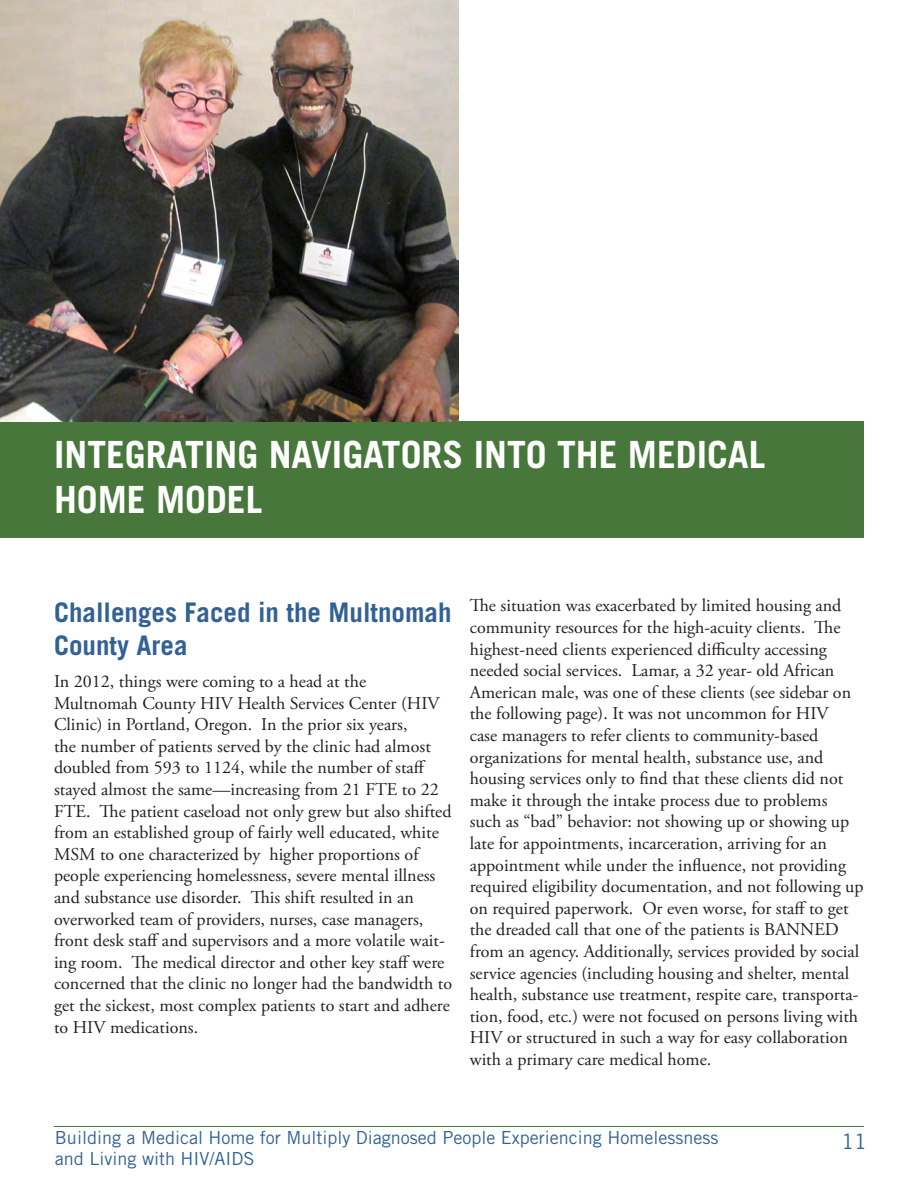
<style>
.page{position:relative;width:918px;height:1188px;background:#fff}
.page>*{position:absolute;margin:0;border:0;box-sizing:border-box;transform-origin:0 0}
.Heading1{font:700 37.5px/45px "Trade Gothic LT Std";color:#fff}
.Heading2{font:700 27px/32.4px "Trade Gothic LT Std";color:#326195}
.t1{font:21px "Trade Gothic LT Std";color:#326195}
.body_text{font:18px/21.6px "Adobe Garamond Pro";color:#231f20}
.t2{font:18px "Trade Gothic LT Std";color:#326195}
</style>
<div class="page">
<hr style="left:54px;top:1126px;width:810px;height:1px;background:#48773c">
<div style="left:0;top:421px;width:864px;height:117px;background:#48773c"></div>
<img style="left:0;top:0;width:459px;height:421px">
<p class="Heading1" style="left:54px;top:431px;width:713px">INTEGRATING NAVIGATORS INTO THE MEDICAL<br>HOME MODEL</p>
<p class="Heading2" style="left:54px;top:596px;width:399px">Challenges Faced in the Multnomah<br>County Area</p>
<p class="body_text" style="left:54px;top:671px;width:400px">In 2012, things were coming to a head at the Multnomah County HIV Health Services Center (HIV Clinic) in Portland, Oregon. In the prior six years,<br>the number of patients served by the clinic had almost doubled from 593 to 1124, while the number of staff stayed almost the same—increasing from 21 FTE to 22<br>FTE. The patient caseload not only grew but also shifted from an established group of fairly well educated, white MSM to one characterized by higher proportions of people experiencing homelessness, severe mental illness and substance use disorder. This shift resulted in an overworked team of providers, nurses, case managers, front desk staff and supervisors and a more volatile wait&shy;ing room. The medical director and other key staff were concerned that the clinic no longer had the bandwidth to get the sickest, most complex patients to start and adhere to HIV medications.</p>
<p class="body_text" style="left:470px;top:596px;width:395px">The situation was exacerbated by limited housing and community resources for the high-acuity clients. The highest-need clients experienced difficulty accessing needed social services. Lamar, a 32 year- old African American male, was one of these clients (see sidebar on the following page). It was not uncommon for HIV<br>case managers to refer clients to community-based organizations for mental health, substance use, and housing services only to find that these clients did not make it through the intake process due to problems<br>such as “bad” behavior: not showing up or showing up late for appointments, incarceration, arriving for an appointment while under the influence, not providing required eligibility documentation, and not following up on required paperwork. Or even worse, for staff to get the dreaded call that one of the patients is BANNED from an agency. Additionally, services provided by social service agencies (including housing and shelter, mental health, substance use treatment, respite care, transporta&shy;tion, food, etc.) were not focused on persons living with HIV or structured in such a way for easy collaboration with a primary care medical home.</p>
<p class="t2" style="left:55px;top:1126px;width:665px">Building a Medical Home for Multiply Diagnosed People Experiencing Homelessness</p>
<p class="t1" style="left:841px;top:1129px;width:27px">11</p>
<p class="t2" style="left:55px;top:1148px;width:201px">and Living with HIV/AIDS</p>
</div>
